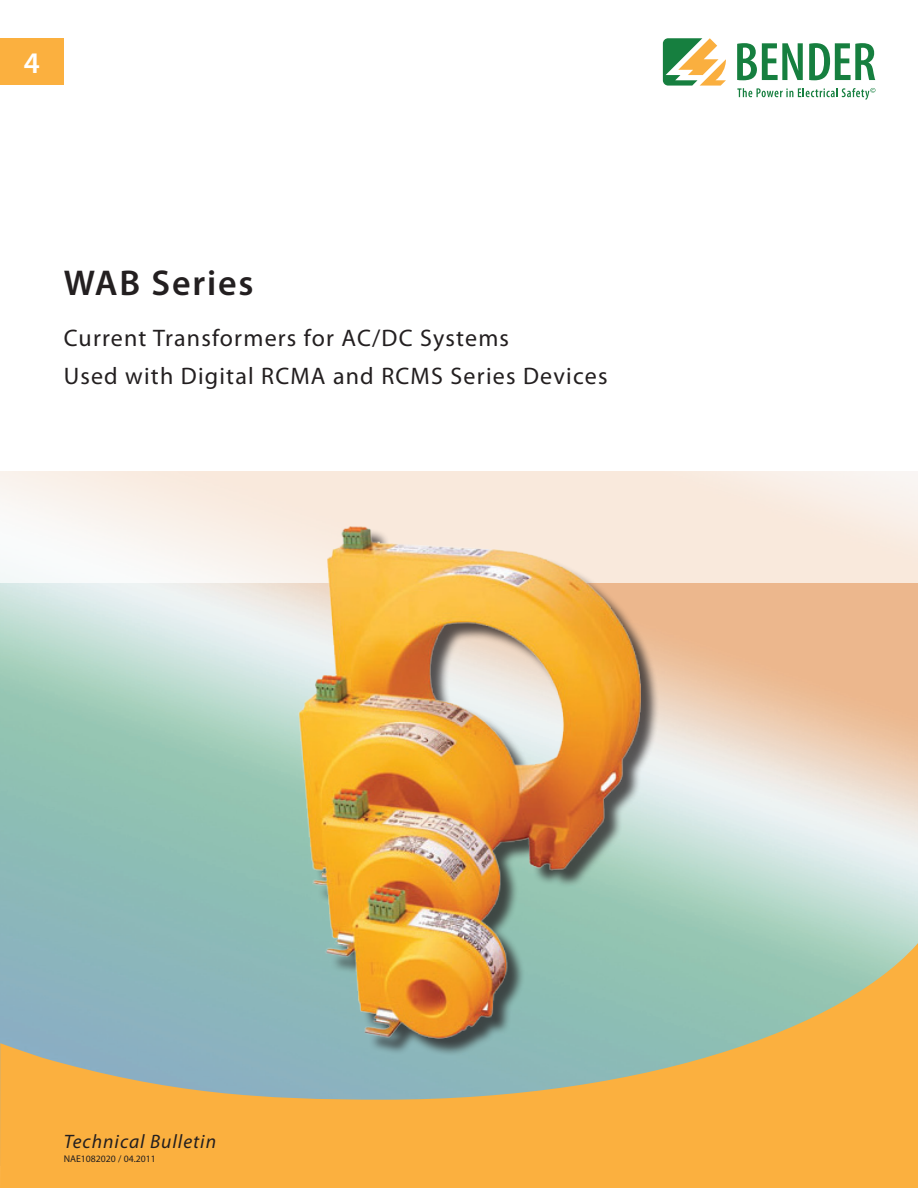
<style>
.page{position:relative;width:918px;height:1188px;background:#fff}
.page>*{position:absolute;margin:0;border:0;box-sizing:border-box;transform-origin:0 0}
.t1{font:600 36px "Myriad Pro";letter-spacing:.05em;color:#231f20}
.t2{font:600 30px "Myriad Pro";color:#fff}
.t3{font:24px/38.2px "Myriad Pro";letter-spacing:.05em;color:#231f20}
.t4{font:italic 19.5px "Myriad Pro";letter-spacing:.05em;color:#231f20}
.t5{font:9.75px "Myriad Pro";color:#231f20}
</style>
<div class="page">
<svg style="left:0;top:471px;width:918px;height:112px;fill:#f9eade"></svg>
<svg style="left:737px;top:88px;width:138px;height:12px"></svg>
<svg style="left:737px;top:43px;width:66px;height:37px"></svg>
<svg style="left:809px;top:43px;width:66px;height:37px"></svg>
<svg style="left:663px;top:38px;width:63px;height:48px"></svg>
<svg style="left:0;top:927px;width:918px;height:261px;background:#ccb474"></svg>
<div style="left:0;top:38px;width:64px;height:47px;background:#fbb03f"></div>
<div style="left:301px;top:527px;width:357px;height:528px;background:#231f20;opacity:.75"></div>
<img style="left:299px;top:525px;width:342px;height:514px">
<p class="t2" style="left:24px;top:44px;width:18px">4</p>
<h1 class="t1" style="left:64px;top:260px;width:191px">WAB Series</h1>
<p class="t3" style="left:64px;top:318px;width:545px">Current Transformers for AC/DC Systems<br>Used with Digital RCMA and RCMS Series Devices</p>
<p class="t4" style="left:64px;top:1129px;width:154px">Technical Bulletin</p>
<p class="t5" style="left:64px;top:1152px;width:94px">NAE1082020 / 04.2011</p>
</div>
